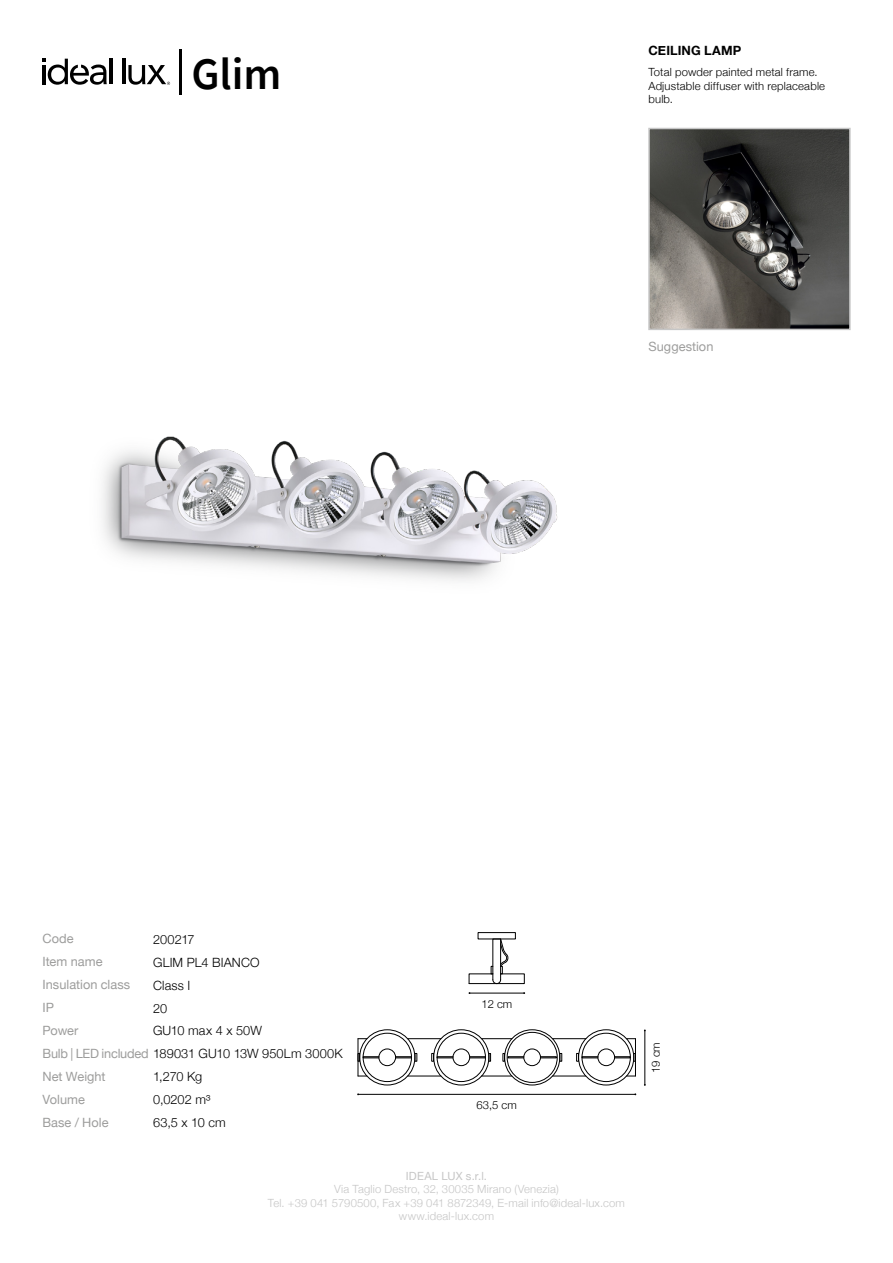
<style>
.page{position:relative;width:893px;height:1263px;background:#fff}
.page>*{position:absolute;margin:0;border:0;box-sizing:border-box;transform-origin:0 0}
.t1{font:600 45px "Source Sans Pro";color:#000}
.t2{font:300 12.75px/23px "Helvetica Neue";letter-spacing:.01em;color:#000}
.t3{font:12.75px/23px "Helvetica Neue";letter-spacing:.005em;color:#9d9d9c}
.t4{font:700 12.75px "Helvetica Neue";letter-spacing:.01em;color:#000}
.t5{font:300 11.25px/13.5px "Helvetica Neue";letter-spacing:.015em;color:#c6c6c6;text-align:center}
.t6{font:300 11.25px/13.5px "Helvetica Neue";letter-spacing:.015em;color:#000}
.t7{font:11.25px "Helvetica Neue";letter-spacing:.015em;color:#c6c6c6}
.s1{font-weight:400;color:#9d9d9c}
</style>
<div class="page">
<hr style="left:179px;top:49px;width:3px;height:45px;background:#000">
<hr style="left:110px;top:59px;width:3px;height:25px;background:#000">
<hr style="left:122px;top:59px;width:3px;height:25px;background:#000">
<svg style="left:43px;top:59px;width:64px;height:26px"></svg>
<svg style="left:128px;top:65px;width:42px;height:20px"></svg>
<img style="left:102px;top:436px;width:456px;height:145px">
<img style="left:651px;top:131px;width:197px;height:196px">
<div style="left:648px;top:128px;width:203px;height:202px;border:2px solid #c6c6c6"></div>
<hr style="left:358px;top:1094px;width:277px;height:1px;background:#000">
<hr style="left:469px;top:993px;width:55px;height:1px;background:#000">
<hr style="left:645px;top:1030px;width:1px;height:55px;background:#000">
<div style="left:379px;top:1049px;width:17px;height:17px;border:1px solid #000;border-radius:50%"></div>
<div style="left:359px;top:1029px;width:56px;height:56px;border:1px solid #000;border-radius:50%"></div>
<div style="left:363px;top:1033px;width:49px;height:49px;border:1px solid #000;border-radius:50%"></div>
<svg style="left:359px;top:1053px;width:20px;height:8px"></svg>
<svg style="left:395px;top:1053px;width:22px;height:8px"></svg>
<hr style="left:358px;top:1039px;width:1px;height:37px;background:#000">
<hr style="left:408px;top:1038px;width:33px;height:1px;background:#000">
<hr style="left:408px;top:1076px;width:33px;height:1px;background:#000">
<div style="left:453px;top:1049px;width:17px;height:17px;border:1px solid #000;border-radius:50%"></div>
<div style="left:433px;top:1029px;width:56px;height:56px;border:1px solid #000;border-radius:50%"></div>
<div style="left:437px;top:1033px;width:49px;height:49px;border:1px solid #000;border-radius:50%"></div>
<svg style="left:469px;top:1053px;width:22px;height:8px"></svg>
<svg style="left:431px;top:1053px;width:22px;height:8px"></svg>
<hr style="left:482px;top:1038px;width:30px;height:1px;background:#000">
<div style="left:524px;top:1049px;width:17px;height:17px;border:1px solid #000;border-radius:50%"></div>
<div style="left:504px;top:1029px;width:56px;height:56px;border:1px solid #000;border-radius:50%"></div>
<div style="left:507px;top:1032px;width:50px;height:51px;border:1px solid #000;border-radius:50%"></div>
<svg style="left:503px;top:1053px;width:21px;height:8px"></svg>
<svg style="left:540px;top:1053px;width:22px;height:8px"></svg>
<hr style="left:635px;top:1039px;width:1px;height:37px;background:#000">
<hr style="left:552px;top:1038px;width:34px;height:1px;background:#000">
<hr style="left:553px;top:1076px;width:33px;height:1px;background:#000">
<div style="left:598px;top:1049px;width:17px;height:17px;border:1px solid #000;border-radius:50%"></div>
<div style="left:578px;top:1029px;width:56px;height:56px;border:1px solid #000;border-radius:50%"></div>
<div style="left:582px;top:1033px;width:49px;height:49px;border:1px solid #000;border-radius:50%"></div>
<svg style="left:614px;top:1053px;width:21px;height:8px"></svg>
<svg style="left:576px;top:1053px;width:22px;height:8px"></svg>
<hr style="left:481px;top:1076px;width:31px;height:1px;background:#000">
<div style="left:478px;top:932px;width:38px;height:7px;border:1px solid #000"></div>
<svg style="left:469px;top:938px;width:56px;height:46px"></svg>
<h1 class="t1" style="left:191px;top:44px;width:92px">Glim</h1>
<p class="t4" style="left:648px;top:39px;width:94px">CEILING LAMP</p>
<p class="t6" style="left:648px;top:65px;width:178px">Total powder painted metal frame.<br>Adjustable diffuser with replaceable bulb.</p>
<p class="t3" style="left:648px;top:334px;width:66px">Suggestion</p>
<p class="t3" style="left:43px;top:926px;width:89px">Code<br>Item name<br>Insulation class</p>
<p class="t3" style="left:43px;top:995px;width:13px">IP</p>
<p class="t2" style="left:153px;top:927px;width:43px">200217</p>
<p class="t2" style="left:153px;top:950px;width:108px">GLIM PL4 BIANCO<br>Class I</p>
<p class="t2" style="left:153px;top:996px;width:16px">20</p>
<p class="t2" style="left:153px;top:1018px;width:110px">GU10 max 4 x 50W</p>
<p class="t2" style="left:42px;top:1018px;width:302px"><span class="s1">Power<br>Bulb | LED included</span> 189031 GU10 13W 950Lm 3000K</p>
<p class="t3" style="left:42px;top:1064px;width:65px">Net Weight</p>
<p class="t3" style="left:42px;top:1087px;width:68px">Volume<br>Base / Hole</p>
<p class="t2" style="left:153px;top:1064px;width:51px">1,270 Kg</p>
<p class="t2" style="left:153px;top:1087px;width:74px">0,0202 m³<br>63,5 x 10 cm</p>
<p class="t6" style="left:481px;top:997px;width:32px">12 cm</p>
<p class="t6" style="left:477px;top:1098px;width:42px">63,5 cm</p>
<p class="t7" style="left:406px;top:1166px;width:83px">IDEAL LUX s.r.l.</p>
<p class="t5" style="left:268px;top:1182px;width:359px">Via Taglio Destro, 32, 30035 Mirano (Venezia)<br>Tel. +39 041 5790500, Fax +39 041 8872349, E-mail info@ideal-lux.com www.ideal-lux.com</p>
<p class="t6" style="left:649px;top:1073px;width:32px;rotate:-90deg">19 cm</p>
</div>
